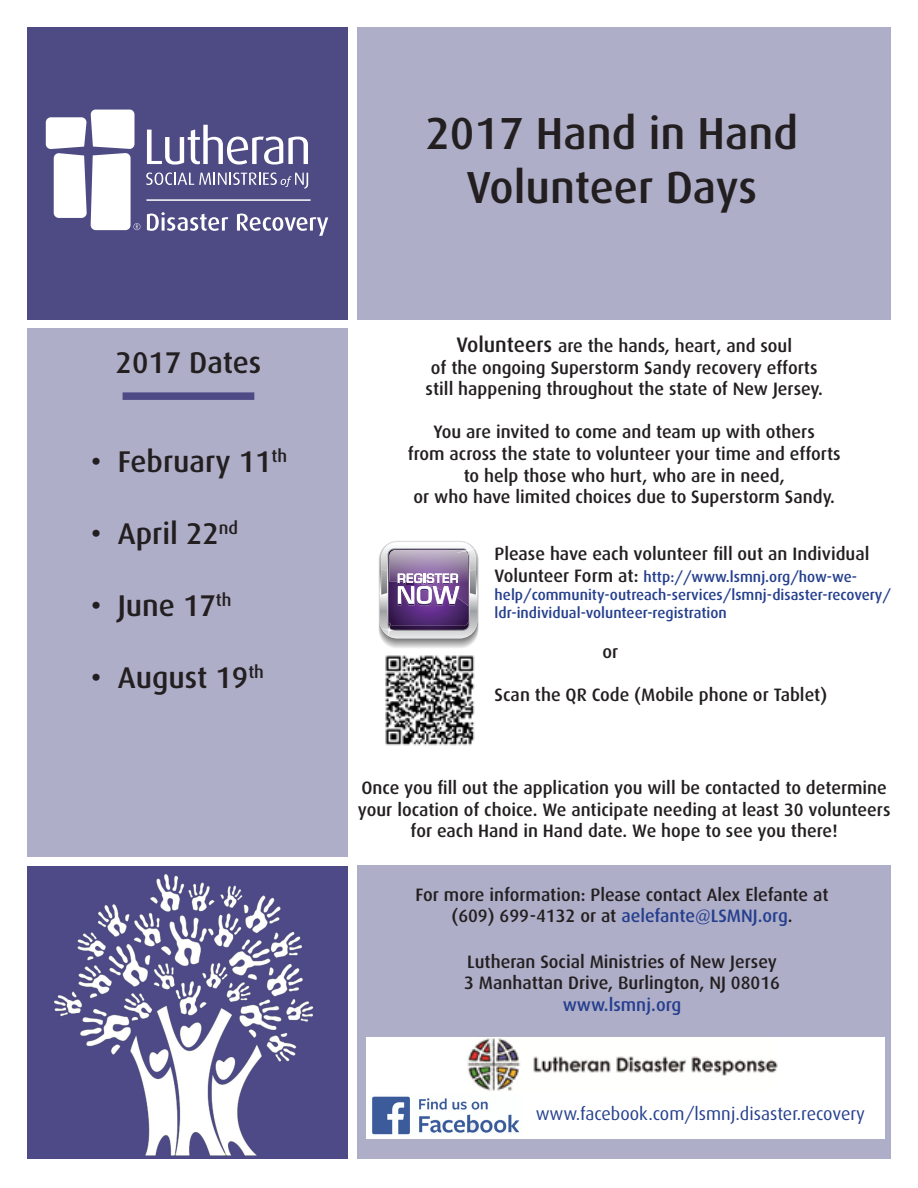
<style>
.page{position:relative;width:918px;height:1188px;background:#fff}
.page>*{position:absolute;margin:0;border:0;box-sizing:border-box;transform-origin:0 0}
.t1{font:500 45px "Dax";color:#231f20}
.t2{font:500 30px "Dax";color:#231f20}
.t3{font:500 18px/21.6px "Dax";color:#231f20;text-align:center}
.t4{font:500 18px "Dax";color:#253f8e}
.t5{font:18px "Dax";color:#253f8e}
.t6{font:500 15px/18px "Dax";color:#253f8e}
.s1{font-size:21px}
.s2{font-size:18px;color:#231f20}
.s3{color:#231f20}
</style>
<div class="page">
<div style="left:357px;top:865px;width:534px;height:294px;background:#afaec8"></div>
<div style="left:27px;top:27px;width:321px;height:293px;background:#4d4a84"></div>
<svg style="left:147px;top:125px;width:161px;height:40px"></svg>
<svg style="left:146px;top:172px;width:162px;height:17px"></svg>
<svg style="left:46px;top:110px;width:94px;height:120px"></svg>
<hr style="left:146px;top:199px;width:165px;height:2px;background:#fff">
<svg style="left:147px;top:212px;width:81px;height:19px"></svg>
<svg style="left:237px;top:214px;width:91px;height:22px"></svg>
<div style="left:357px;top:27px;width:534px;height:293px;background:#afaec8"></div>
<div style="left:27px;top:328px;width:321px;height:528px;background:#afaec8"></div>
<img style="left:385px;top:655px;width:90px;height:91px">
<div style="left:366px;top:1038px;width:519px;height:101px;background:#fff"></div>
<div style="left:123px;top:392px;width:131px;height:8px;background:#4d4a86"></div>
<img style="left:27px;top:866px;width:321px;height:293px">
<img style="left:372px;top:1096px;width:148px;height:39px">
<svg style="left:378px;top:541px;width:101px;height:107px"></svg>
<img style="left:466px;top:1038px;width:312px;height:53px">
<p class="t2" style="left:116px;top:346px;width:147px">2017 Dates</p>
<p class="t2" style="left:91px;top:445px;width:198px">• February 11<sup>th</sup></p>
<p class="t2" style="left:91px;top:517px;width:149px">• April 22<sup>nd</sup></p>
<p class="t2" style="left:91px;top:589px;width:142px">• June 17<sup>th</sup></p>
<p class="t2" style="left:91px;top:661px;width:175px">• August 19<sup>th</sup></p>
<p class="t1" style="left:425px;top:108px;width:374px">2017 Hand in Hand</p>
<p class="t1" style="left:466px;top:162px;width:292px">Volunteer Days</p>
<p class="t3" style="left:456px;top:335px;width:337px"><span class="s1">Volunteers</span> are the hands, heart, and soul</p>
<p class="t3" style="left:431px;top:357px;width:388px">of the ongoing Superstorm Sandy recovery efforts</p>
<p class="t3" style="left:426px;top:378px;width:399px">still happening throughout the state of New Jersey.</p>
<p class="t3" style="left:434px;top:422px;width:383px">You are invited to come and team up with others</p>
<p class="t3" style="left:408px;top:443px;width:434px">from across the state to volunteer your time and efforts</p>
<p class="t3" style="left:464px;top:465px;width:323px">to help those who hurt, who are in need,</p>
<p class="t3" style="left:414px;top:486px;width:423px">or who have limited choices due to Superstorm Sandy.</p>
<p class="t3" style="left:495px;top:543px;width:376px">Please have each volunteer fill out an Individual</p>
<p class="t6" style="left:495px;top:568px;width:398px"><span class="s2">Volunteer Form at:</span> http://www.lsmnj.org/how-we&shy;help/community-outreach-services/lsmnj-disaster-recovery/ ldr-individual-volunteer-registration</p>
<p class="t3" style="left:603px;top:641px;width:17px">or</p>
<p class="t3" style="left:495px;top:684px;width:334px">Scan the QR Code (Mobile phone or Tablet)</p>
<p class="t3" style="left:358px;top:777px;width:534px">Once you fill out the application you will be contacted to determine your location of choice. We anticipate needing at least 30 volunteers for each Hand in Hand date. We hope to see you there!</p>
<p class="t3" style="left:416px;top:884px;width:414px">For more information: Please contact Alex Elefante at</p>
<p class="t4" style="left:451px;top:906px;width:343px"><span class="s3">(609) 699-4132 or at</span> aelefante@LSMNJ.org<span class="s3">.</span></p>
<p class="t3" style="left:467px;top:951px;width:311px">Lutheran Social Ministries of New Jersey</p>
<p class="t3" style="left:464px;top:972px;width:318px">3 Manhattan Drive, Burlington, NJ 08016</p>
<p class="t4" style="left:563px;top:995px;width:120px">www.lsmnj.org</p>
<p class="t5" style="left:536px;top:1104px;width:331px">www.facebook.com/lsmnj.disaster.recovery</p>
</div>
